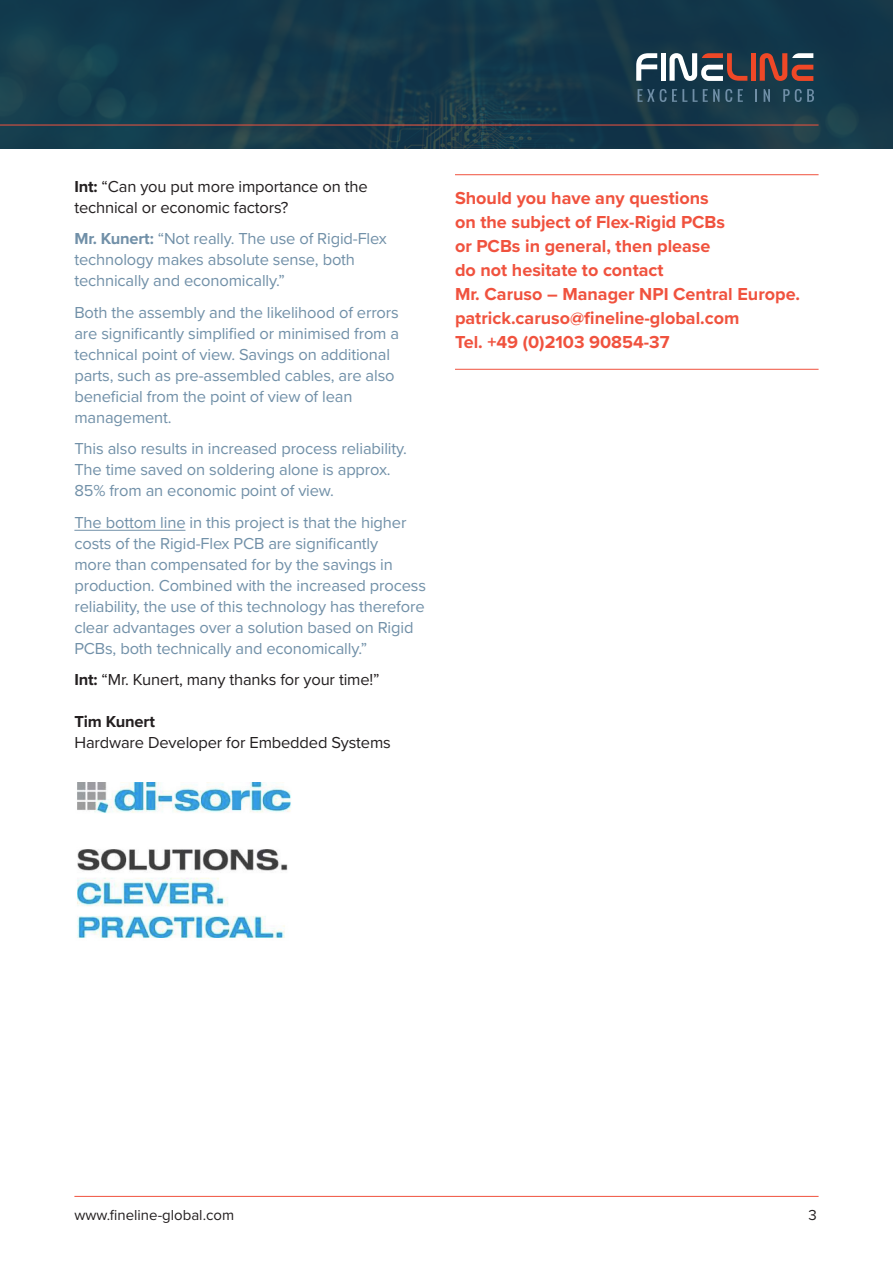
<style>
.page{position:relative;width:893px;height:1263px;background:#fff}
.page>*{position:absolute;margin:0;border:0;box-sizing:border-box;transform-origin:0 0}
.t1{font:700 18px/24px "Proxima Nova";color:#f0523e}
.t2{font:16.5px/21px "Proxima Nova";letter-spacing:-.01em;color:#7190a8}
.t3{font:16.5px/21px "Proxima Nova";letter-spacing:-.01em;color:#231f20}
.t4{font:700 16.5px "Proxima Nova";letter-spacing:-.01em;color:#231f20}
.t5{font:15px "Proxima Nova";color:#231f20}
.s1{font-weight:700}
</style>
<div class="page">
<svg style="left:0;top:0;width:893px;height:149px;background:#15394a"></svg>
<hr style="left:0;top:125px;width:819px;height:1px;background:#f0523e">
<hr style="left:455px;top:174px;width:364px;height:1px;background:#f0523e">
<hr style="left:455px;top:369px;width:364px;height:1px;background:#f0523e">
<hr style="left:74px;top:1196px;width:745px;height:1px;background:#f0523e">
<svg style="left:636px;top:53px;width:21px;height:28px"></svg>
<div style="left:661px;top:53px;width:5px;height:28px;background:#fff"></div>
<svg style="left:669px;top:53px;width:78px;height:28px"></svg>
<div style="left:751px;top:53px;width:5px;height:28px;background:#ef4827"></div>
<svg style="left:760px;top:53px;width:53px;height:28px"></svg>
<svg style="left:638px;top:89px;width:16px;height:13px"></svg>
<svg style="left:660px;top:89px;width:27px;height:13px"></svg>
<svg style="left:693px;top:89px;width:26px;height:13px"></svg>
<svg style="left:725px;top:89px;width:7px;height:13px"></svg>
<svg style="left:738px;top:89px;width:5px;height:13px"></svg>
<svg style="left:755px;top:89px;width:2px;height:13px"></svg>
<svg style="left:764px;top:89px;width:6px;height:13px"></svg>
<svg style="left:783px;top:89px;width:31px;height:13px"></svg>
<hr style="left:74px;top:530px;width:111px;height:1px;background:#7190a8">
<img style="left:77px;top:782px;width:214px;height:156px">
<p class="t3" style="left:74px;top:175px;width:295px"><span class="s1">Int:</span> “Can you put more importance on the technical or economic factors?</p>
<p class="t2" style="left:74px;top:227px;width:314px"><span class="s1">Mr. Kunert:</span> “Not really. The use of Rigid-Flex technology makes absolute sense, both technically and economically.”</p>
<p class="t2" style="left:74px;top:301px;width:326px">Both the assembly and the likelihood of errors are significantly simplified or minimised from a technical point of view. Savings on additional parts, such as pre-assembled cables, are also beneficial from the point of view of lean management.</p>
<p class="t2" style="left:74px;top:437px;width:334px">This also results in increased process reliability.<br>The time saved on soldering alone is approx.<br>85% from an economic point of view.</p>
<p class="t2" style="left:74px;top:511px;width:353px">The bottom line in this project is that the higher costs of the Rigid-Flex PCB are significantly<br>more than compensated for by the savings in production. Combined with the increased process reliability, the use of this technology has therefore clear advantages over a solution based on Rigid PCBs, both technically and economically.”</p>
<p class="t3" style="left:74px;top:668px;width:307px"><span class="s1">Int:</span> “Mr. Kunert, many thanks for your time!”</p>
<p class="t4" style="left:74px;top:709px;width:82px">Tim Kunert</p>
<p class="t3" style="left:74px;top:731px;width:318px">Hardware Developer for Embedded Systems</p>
<p class="t1" style="left:455px;top:186px;width:347px">Should you have any questions<br>on the subject of Flex-Rigid PCBs<br>or PCBs in general, then please<br>do not hesitate to contact<br>Mr. Caruso – Manager NPI Central Europe. patrick.caruso@fineline-global.com<br>Tel. +49 (0)2103 90854-37</p>
<p class="t5" style="left:74px;top:1203px;width:161px">www.fineline-global.com</p>
<p class="t5" style="left:809px;top:1203px;width:10px">3</p>
</div>
